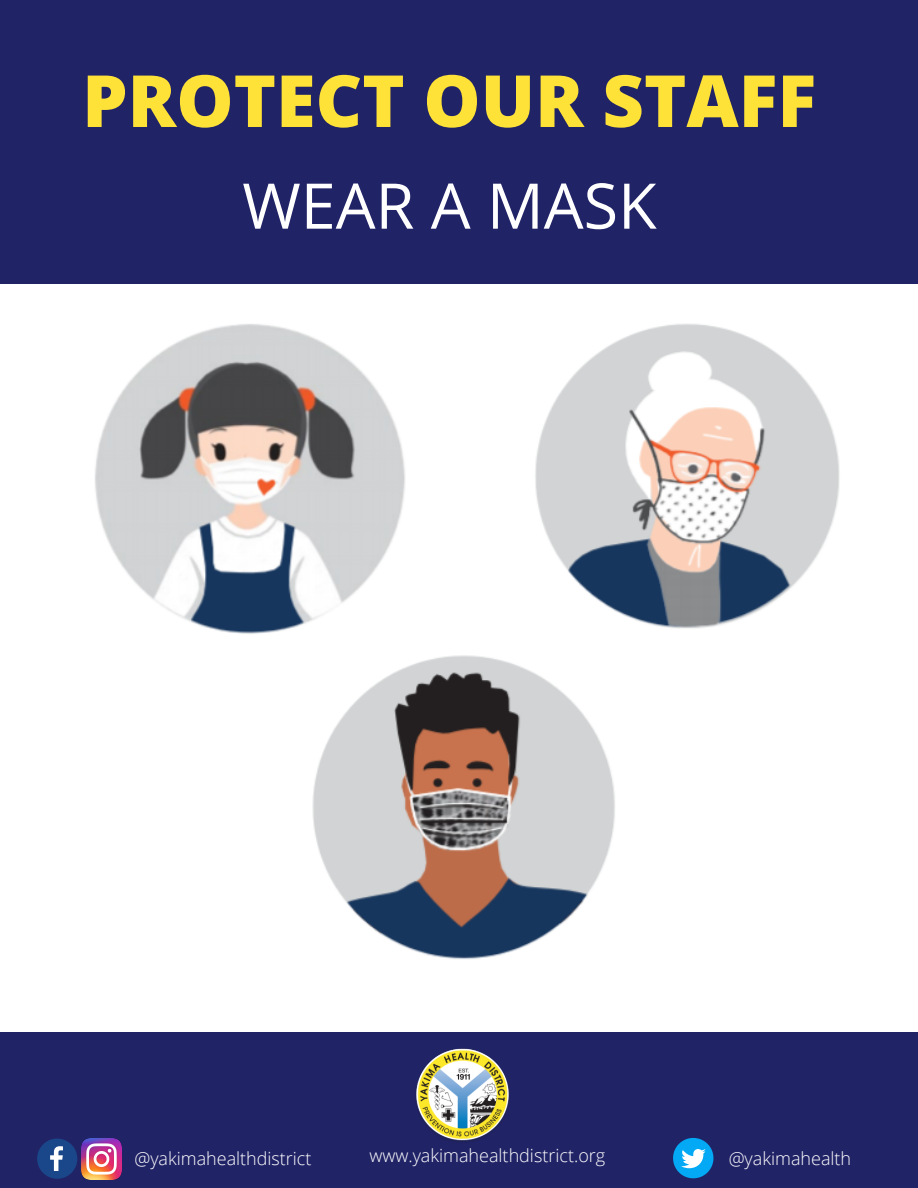
<style>
.page{position:relative;width:918px;height:1188px;background:#fff}
.page>*{position:absolute;margin:0;border:0;box-sizing:border-box;transform-origin:0 0}
.t1{font:800 72px "Open Sans";color:#ffe237}
.t2{font:63px "Open Sans";color:#fff}
.t3{font:300 18px "Open Sans";color:#fff}
</style>
<div class="page">
<img style="left:312px;top:655px;width:303px;height:304px">
<img style="left:535px;top:324px;width:305px;height:305px">
<img style="left:95px;top:324px;width:310px;height:310px">
<div style="left:0;top:0;width:918px;height:284px;background:#212367"></div>
<div style="left:0;top:1032px;width:918px;height:156px;background:#212367"></div>
<img style="left:416px;top:1048px;width:93px;height:94px">
<svg style="left:673px;top:1138px;width:40px;height:40px"></svg>
<img style="left:81px;top:1139px;width:41px;height:40px">
<svg style="left:37px;top:1139px;width:40px;height:40px"></svg>
<h1 class="t1" style="left:82px;top:50px;width:736px">PROTECT OUR STAFF</h1>
<h2 class="t2" style="left:242px;top:161px;width:416px">WEAR A MASK</h2>
<p class="t3" style="left:134px;top:1146px;width:179px">@yakimahealthdistrict</p>
<p class="t3" style="left:369px;top:1142px;width:237px">www.yakimahealthdistrict.org</p>
<p class="t3" style="left:729px;top:1146px;width:124px">@yakimahealth</p>
</div>
